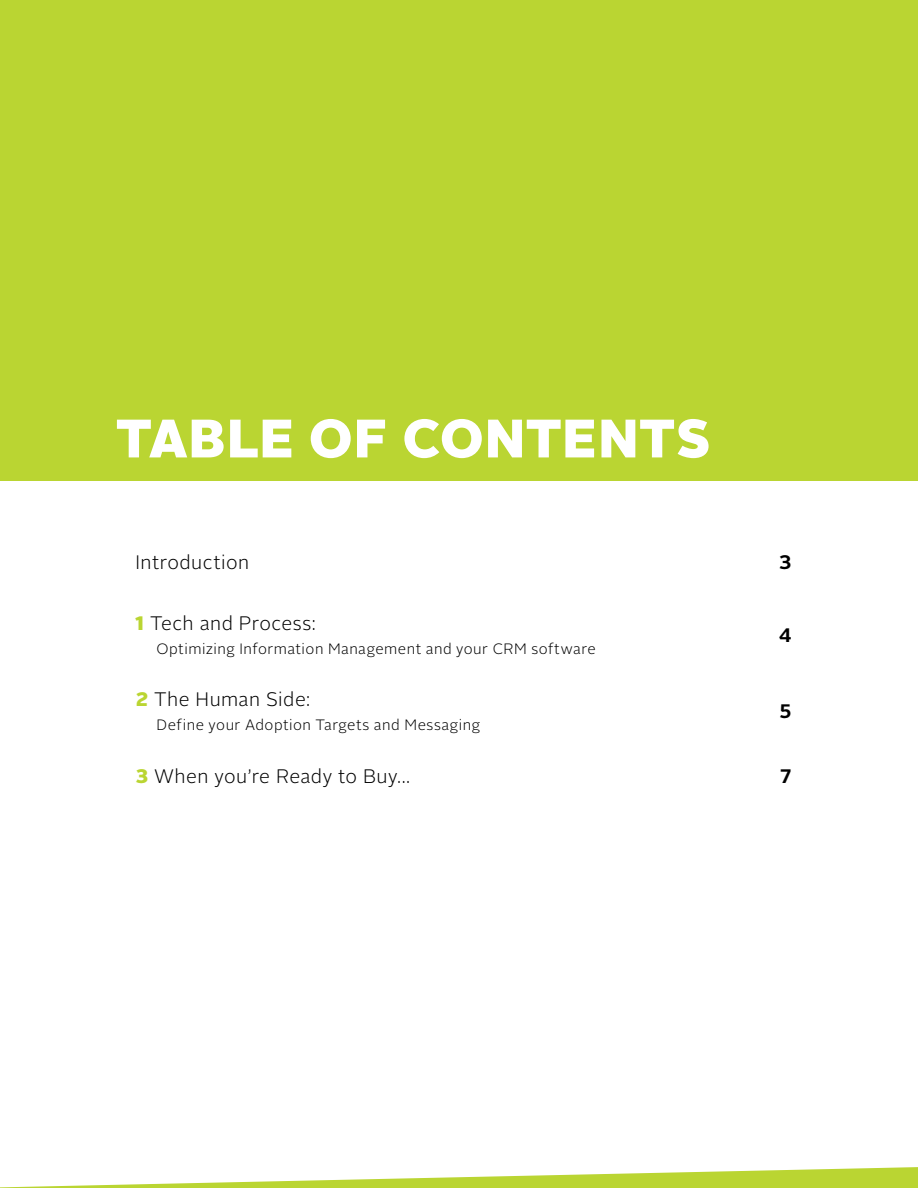
<style>
.page{position:relative;width:918px;height:1188px;background:#fff}
.page>*{position:absolute;margin:0;border:0;box-sizing:border-box;transform-origin:0 0}
.t1{font:900 54px "Alright Sans";letter-spacing:.015em;color:#fff}
.t2{font:300 19.5px "Alright Sans";letter-spacing:.025em;color:#000}
.t3{font:700 19.5px "Alright Sans";color:#000}
.t4{font:300 15px "Alright Sans";letter-spacing:.035em;color:#000}
.s1{font-weight:900;color:#bad532}
</style>
<div class="page">
<svg style="left:0;top:1167px;width:918px;height:21px"></svg>
<div style="left:0;top:0;width:918px;height:481px;background:#bad532"></div>
<h1 class="t1" style="left:116px;top:400px;width:596px">TABLE OF CONTENTS</h1>
<h2 class="t2" style="left:136px;top:549px;width:115px">Introduction</h2>
<h2 class="t3" style="left:779px;top:548px;width:14px">3</h2>
<h2 class="t2" style="left:136px;top:610px;width:182px"><span class="s1">1</span> Tech and Process:</h2>
<p class="t4" style="left:157px;top:639px;width:441px">Optimizing Information Management and your CRM software</p>
<h2 class="t2" style="left:136px;top:686px;width:176px"><span class="s1">2</span> The Human Side:</h2>
<p class="t4" style="left:157px;top:715px;width:325px">Define your Adoption Targets and Messaging</p>
<h2 class="t3" style="left:779px;top:622px;width:14px">4</h2>
<h2 class="t3" style="left:779px;top:697px;width:13px">5</h2>
<h2 class="t2" style="left:136px;top:763px;width:276px"><span class="s1">3</span> When you’re Ready to Buy...</h2>
<h2 class="t3" style="left:780px;top:763px;width:13px">7</h2>
</div>
